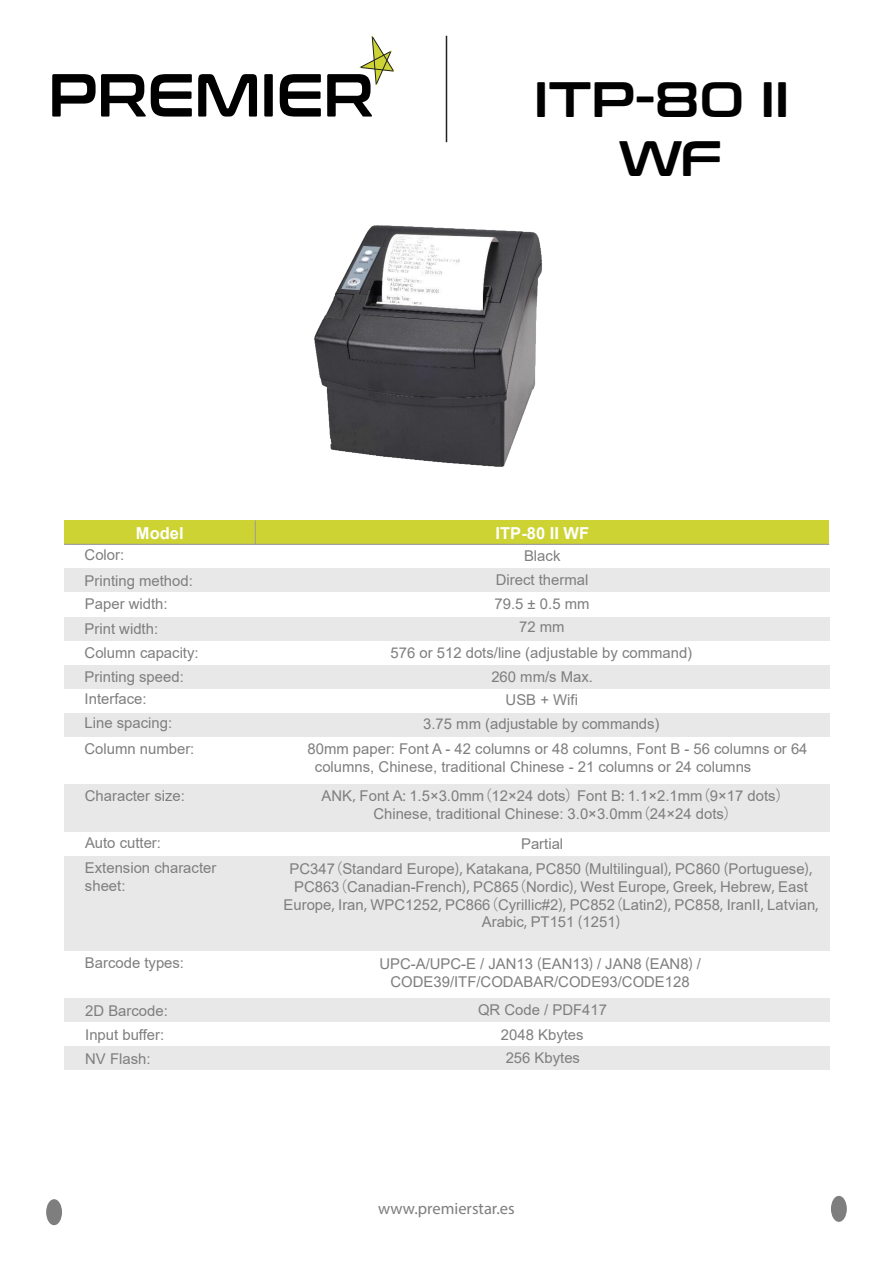
<style>
.page{position:relative;width:893px;height:1263px;background:#fff}
.page>*{position:absolute;margin:0;border:0;box-sizing:border-box;transform-origin:0 0}
.t1{font:49.5px/59.4px "Conthrax Sb";color:#000;text-align:center}
.t2{font:16.5px "Myriad Pro";color:#7f7e7e}
.t3{font:700 16.5px "Arial";color:#fff}
.t4{font:14.85px/17.9px "Arial";color:#7f7e7e}
.s1{font-family:"Koz Go Pr 6 N"}
</style>
<div class="page">
<svg style="left:52px;top:74px;width:140px;height:43px"></svg>
<svg style="left:198px;top:74px;width:59px;height:43px"></svg>
<div style="left:264px;top:74px;width:9px;height:43px;background:#000"></div>
<svg style="left:280px;top:74px;width:41px;height:43px"></svg>
<svg style="left:327px;top:36px;width:67px;height:81px"></svg>
<hr style="left:446px;top:36px;width:1px;height:106px;background:#222221">
<div style="left:46px;top:1199px;width:16px;height:26px;background:#7f7e7e;border-radius:50%"></div>
<div style="left:831px;top:1196px;width:16px;height:26px;background:#7f7e7e;border-radius:50%"></div>
<div style="left:255px;top:520px;width:574px;height:24px;background:#ccd333"></div>
<div style="left:64px;top:520px;width:191px;height:24px;background:#ccd333"></div>
<div style="left:64px;top:568px;width:191px;height:24px;background:#e8e8e8"></div>
<div style="left:255px;top:568px;width:574px;height:24px;background:#e8e8e8"></div>
<div style="left:64px;top:617px;width:191px;height:24px;background:#e8e8e8"></div>
<div style="left:255px;top:617px;width:574px;height:24px;background:#e8e8e8"></div>
<div style="left:64px;top:665px;width:191px;height:24px;background:#e8e8e8"></div>
<div style="left:255px;top:665px;width:574px;height:24px;background:#e8e8e8"></div>
<div style="left:64px;top:713px;width:191px;height:23px;background:#e8e8e8"></div>
<div style="left:255px;top:713px;width:574px;height:23px;background:#e8e8e8"></div>
<svg style="left:255px;top:520px;width:1px;height:24px"></svg>
<hr style="left:64px;top:544px;width:765px;height:1px;background:#9b9b9b">
<div style="left:65px;top:784px;width:191px;height:48px;background:#e8e8e8"></div>
<div style="left:255px;top:784px;width:574px;height:48px;background:#e8e8e8"></div>
<div style="left:65px;top:856px;width:191px;height:95px;background:#e8e8e8"></div>
<div style="left:255px;top:856px;width:574px;height:95px;background:#e8e8e8"></div>
<div style="left:65px;top:998px;width:191px;height:24px;background:#e8e8e8"></div>
<div style="left:256px;top:998px;width:574px;height:24px;background:#e8e8e8"></div>
<div style="left:65px;top:1046px;width:191px;height:24px;background:#e8e8e8"></div>
<div style="left:256px;top:1046px;width:574px;height:24px;background:#e8e8e8"></div>
<img style="left:314px;top:225px;width:228px;height:242px">
<h1 class="t1" style="left:534px;top:66px;width:256px">ITP-80 II<br>WF</h1>
<p class="t3" style="left:496px;top:521px;width:95px">ITP-80 II WF</p>
<p class="t3" style="left:136px;top:521px;width:49px">Model</p>
<p class="t4" style="left:85px;top:542px;width:110px;line-height:25.2px">Color:<br>Printing method:</p>
<p class="t4" style="left:85px;top:616px;width:116px;line-height:24.3px">Print width:<br>Column capacity:<br>Printing speed:</p>
<p class="t4" style="left:85px;top:687px;width:89px;line-height:24px">Interface:<br>Line spacing:</p>
<p class="t4" style="left:524px;top:547px;width:38px">Black</p>
<p class="t4" style="left:496px;top:571px;width:94px">Direct thermal</p>
<p class="t4" style="left:85px;top:595px;width:84px">Paper width:</p>
<p class="t4" style="left:495px;top:595px;width:96px">79.5 ± 0.5 mm</p>
<p class="t4" style="left:519px;top:618px;width:47px">72 mm</p>
<p class="t4" style="left:390px;top:643px;width:303px">576 or 512 dots/line (adjustable by command)</p>
<p class="t4" style="left:491px;top:667px;width:103px">260 mm/s Max.</p>
<p class="t4" style="left:506px;top:691px;width:74px">USB + Wifi</p>
<p class="t4" style="left:423px;top:715px;width:238px">3.75 mm (adjustable by commands)</p>
<p class="t4" style="left:84px;top:740px;width:111px">Column number:</p>
<p class="t4" style="left:315px;top:739px;width:494px;text-indent:-7px">80mm paper: Font A - 42 columns or 48 columns, Font B - 56 columns or 64 columns, Chinese, traditional Chinese - 21 columns or 24 columns</p>
<p class="t4" style="left:85px;top:786px;width:101px">Character size:</p>
<p class="t4" style="left:322px;top:786px;width:470px;text-align:center">ANK<span class="s1">，</span>Font A<span class="s1">:</span> 1.5×3.0mm<span class="s1">（</span>12×24 dots<span class="s1">）</span>Font B<span class="s1">:</span> 1.1×2.1mm<span class="s1">（</span>9×17 dots<span class="s1">）<br></span>Chinese, traditional Chinese: 3.0×3.0mm<span class="s1">（</span>24×24 dots<span class="s1">）</span></p>
<p class="t4" style="left:85px;top:833px;width:78px">Auto cutter:</p>
<p class="t4" style="left:521px;top:834px;width:44px">Partial</p>
<p class="t4" style="left:85px;top:859px;width:133px">Extension character sheet:</p>
<p class="t4" style="left:284px;top:860px;width:536px;text-align:center">PC347<span class="s1">（</span>Standard Europe<span class="s1">),</span> Katakana<span class="s1">,</span> PC850 <span class="s1">(</span>Multilingual<span class="s1">),</span> PC860 <span class="s1">(</span>Portuguese<span class="s1">), </span>PC863<span class="s1">（</span>Canadian-French<span class="s1">),</span> PC865<span class="s1">（</span>Nordic<span class="s1">),</span> West Europe<span class="s1">,</span> Greek<span class="s1">,</span> Hebrew<span class="s1">,</span> East Europe<span class="s1">,</span> Iran<span class="s1">,</span> WPC1252<span class="s1">,</span> PC866<span class="s1">（</span>Cyrillic#2<span class="s1">),</span> PC852<span class="s1">（</span>Latin2<span class="s1">),</span> PC858<span class="s1">,</span> IranII<span class="s1">,</span> Latvian<span class="s1">, </span>Arabic<span class="s1">,</span> PT151 <span class="s1">(</span>1251<span class="s1">)</span></p>
<p class="t4" style="left:85px;top:954px;width:101px">Barcode types:</p>
<p class="t4" style="left:379px;top:955px;width:323px;text-align:center">UPC-A/UPC-E / JAN13 <span class="s1">(</span>EAN13<span class="s1">)</span> / JAN8 <span class="s1">(</span>EAN8<span class="s1">)</span> /<br>CODE39/ITF/CODABAR/CODE93/CODE128</p>
<p class="t4" style="left:85px;top:1001px;width:84px">2D Barcode:</p>
<p class="t4" style="left:85px;top:1049px;width:67px">NV Flash:</p>
<p class="t4" style="left:85px;top:1025px;width:81px">Input buffer:</p>
<p class="t4" style="left:478px;top:1000px;width:130px">QR Code / PDF417</p>
<p class="t4" style="left:506px;top:1049px;width:76px">256 Kbytes</p>
<p class="t4" style="left:501px;top:1025px;width:84px">2048 Kbytes</p>
<p class="t2" style="left:378px;top:1199px;width:138px">www.premierstar.es</p>
</div>
